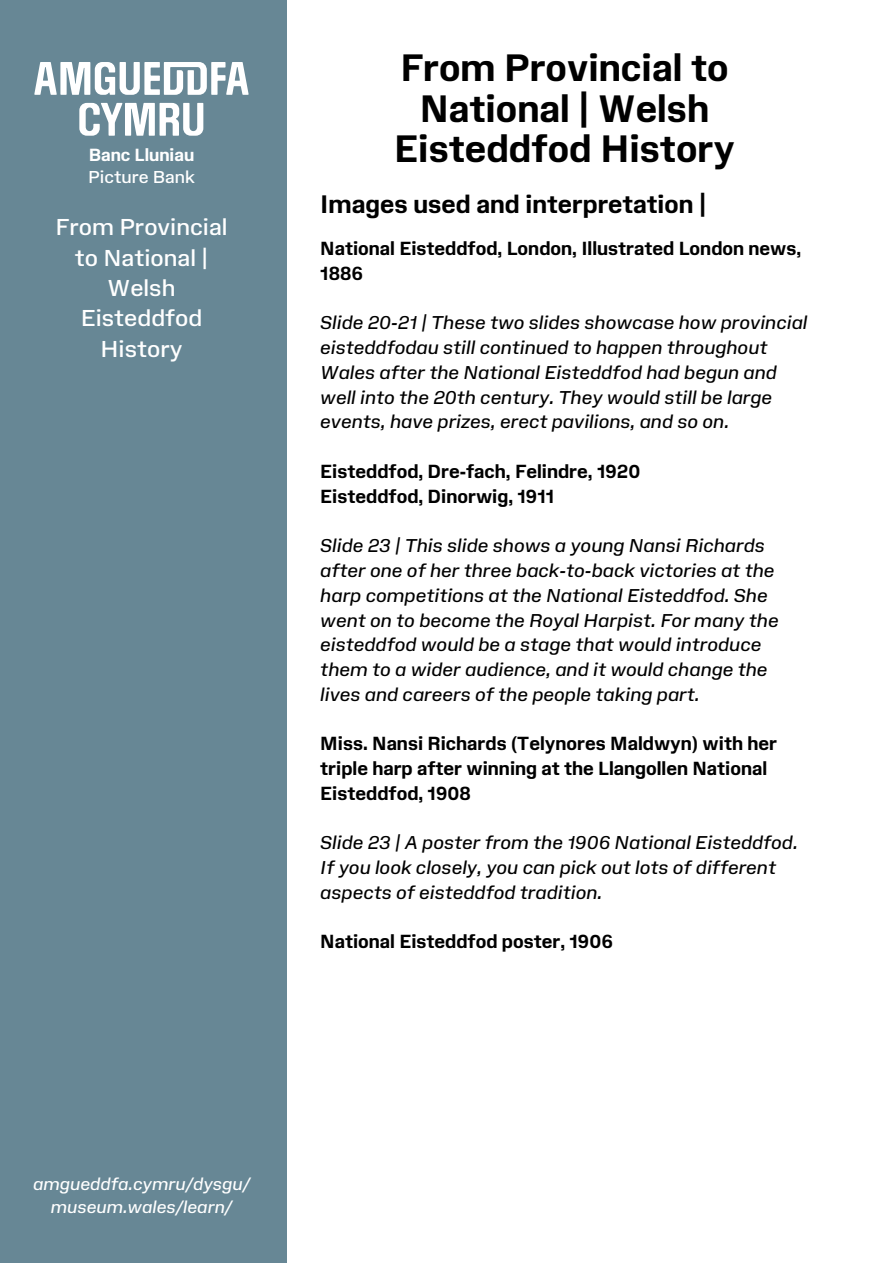
<style>
.page{position:relative;width:894px;height:1264px;background:#fff}
.page>*{position:absolute;margin:0;border:0;box-sizing:border-box;transform-origin:0 0}
.t1{font:700 36.15px/40.5px "Amgueddfa Body";color:#000;text-align:center}
.t2{font:700 24px "Amgueddfa Body";color:#000}
.t3{font:22.35px/30.3px "Amgueddfa Body";color:#fff;text-align:center}
.t4{font:italic 18px/24.8px "Amgueddfa Body";color:#000}
.t5{font:700 18px/24.8px "Amgueddfa Body";color:#000}
.t6{font:italic 16.65px "Amgueddfa Body";color:#fff}
.t7{font:16.65px "Amgueddfa Body";color:#fff}
.t8{font:700 16.65px "Amgueddfa Body";color:#fff}
</style>
<div class="page">
<div style="left:0;top:0;width:286px;height:1262px;background:#678795"></div>
<svg style="left:34px;top:62px;width:214px;height:33px"></svg>
<svg style="left:79px;top:103px;width:124px;height:33px"></svg>
<p class="t8" style="left:89px;top:144px;width:107px">Banc Lluniau</p>
<h4 class="t7" style="left:88px;top:167px;width:108px">Picture Bank</h4>
<h4 class="t3" style="left:55px;top:212px;width:174px">From Provincial to National |<br>Welsh<br>Eisteddfod<br>History</h4>
<p class="t1" style="left:394px;top:48px;width:342px">From Provincial to<br>National | Welsh<br>Eisteddfod History</p>
<p class="t2" style="left:320px;top:190px;width:387px">Images used and interpretation |</p>
<h4 class="t5" style="left:320px;top:236px;width:482px">National Eisteddfod, London, Illustrated London news,<br>1886</h4>
<p class="t4" style="left:320px;top:310px;width:488px">Slide 20-21 | These two slides showcase how provincial eisteddfodau still continued to happen throughout Wales after the National Eisteddfod had begun and well into the 20th century. They would still be large events, have prizes, erect pavilions, and so on.</p>
<h3 class="t5" style="left:320px;top:459px;width:321px">Eisteddfod, Dre-fach, Felindre, 1920<br>Eisteddfod, Dinorwig, 1911</h3>
<p class="t4" style="left:320px;top:533px;width:460px">Slide 23 | This slide shows a young Nansi Richards after one of her three back-to-back victories at the harp competitions at the National Eisteddfod. She went on to become the Royal Harpist. For many the eisteddfod would be a stage that would introduce them to a wider audience, and it would change the lives and careers of the people taking part.</p>
<p class="t5" style="left:320px;top:731px;width:458px">Miss. Nansi Richards (Telynores Maldwyn) with her triple harp after winning at the Llangollen National<br>Eisteddfod, 1908</p>
<h1 class="t4" style="left:320px;top:830px;width:479px">Slide 23 | A poster from the 1906 National Eisteddfod.<br>If you look closely, you can pick out lots of different aspects of eisteddfod tradition.</h1>
<h2 class="t5" style="left:320px;top:929px;width:294px">National Eisteddfod poster, 1906</h2>
<p class="t6" style="left:33px;top:1173px;width:218px">amgueddfa.cymru/dysgu/</p>
<h4 class="t6" style="left:51px;top:1196px;width:183px">museum.wales/learn/</h4>
</div>
